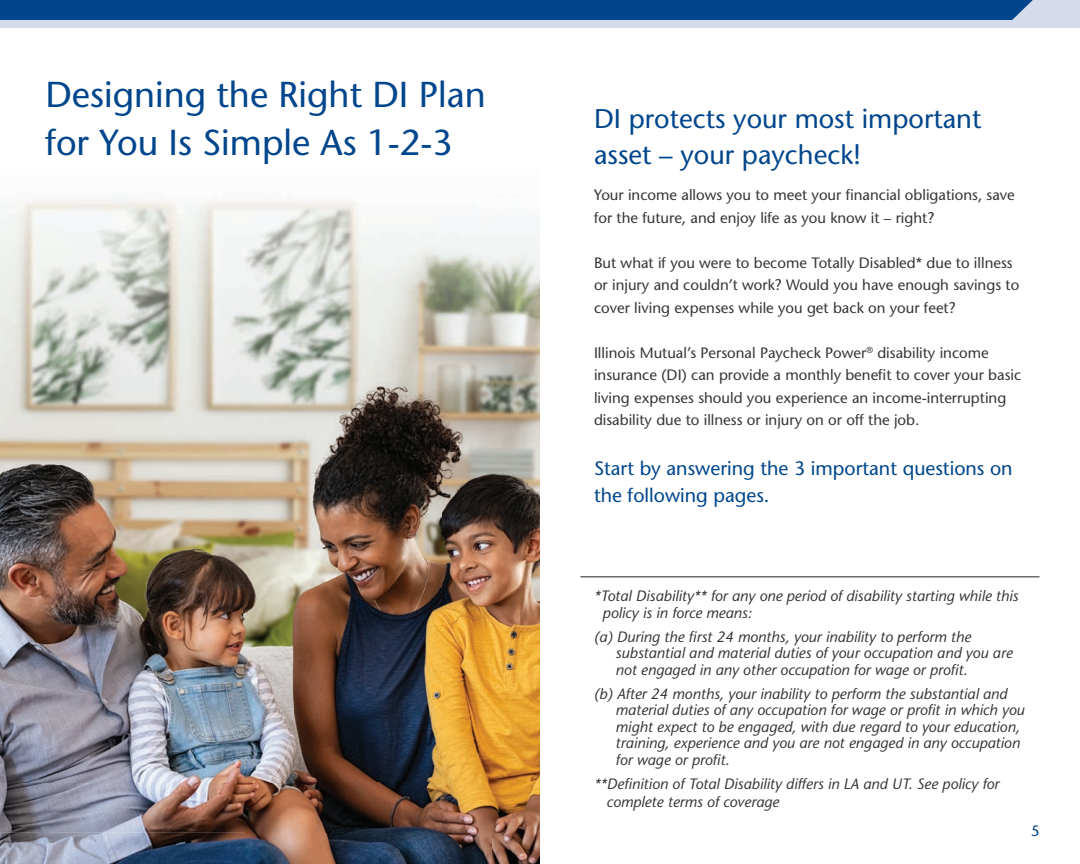
<style>
.page{position:relative;width:1080px;height:864px;background:#fff}
.page>*{position:absolute;margin:0;border:0;box-sizing:border-box;transform-origin:0 0}
.t1{font:500 36px/48px "Stone Sans Std";color:#01468c}
.t2{font:500 27px/36px "Stone Sans Std";color:#01468c}
.t3{font:500 19.5px/27px "Stone Sans Std";color:#01468c}
.t4{font:italic 500 15px/16.5px "Stone Sans Std";color:#363539}
.t5{font:500 15px/22.5px "Stone Sans Std";color:#363539}
.t6{font:500 15px "Stone Sans Std";color:#01468c}
</style>
<div class="page">
<div style="left:0;top:0;width:1080px;height:28px;background:#d6dbeb"></div>
<div style="left:0;top:0;width:1033px;height:20px;background:#01468c"></div>
<hr style="left:580px;top:577px;width:460px;height:1px;background:#231f20">
<img style="left:0;top:196px;width:540px;height:668px">
<svg style="left:41px;top:825px;width:8px;height:11px"></svg>
<h1 class="t1" style="left:45px;top:71px;width:442px">Designing the Right DI Plan for You Is Simple As 1-2-3</h1>
<h2 class="t2" style="left:594px;top:101px;width:389px">DI protects your most important asset – your paycheck!</h2>
<p class="t5" style="left:594px;top:184px;width:422px">Your income allows you to meet your financial obligations, save for the future, and enjoy life as you know it – right?</p>
<p class="t5" style="left:594px;top:251px;width:427px">But what if you were to become Totally Disabled* due to illness or injury and couldn’t work? Would you have enough savings to cover living expenses while you get back on your feet?</p>
<p class="t5" style="left:594px;top:341px;width:429px">Illinois Mutual’s Personal Paycheck Power<sup>®</sup> disability income insurance (DI) can provide a monthly benefit to cover your basic living expenses should you experience an income-interrupting disability due to illness or injury on or off the job.</p>
<h3 class="t3" style="left:594px;top:455px;width:420px">Start by answering the 3 important questions on the following pages.</h3>
<p class="t4" style="left:603px;top:588px;width:417px;text-indent:-9px">*Total Disability** for any one period of disability starting while this policy is in force means:</p>
<p class="t4" style="left:616px;top:628px;width:399px;text-indent:-22px">(a) During the first 24 months, your inability to perform the substantial and material duties of your occupation and you are not engaged in any other occupation for wage or profit.</p>
<p class="t4" style="left:616px;top:685px;width:410px;text-indent:-22px">(b) After 24 months, your inability to perform the substantial and material duties of any occupation for wage or profit in which you might expect to be engaged, with due regard to your education, training, experience and you are not engaged in any occupation for wage or profit.</p>
<p class="t4" style="left:607px;top:775px;width:394px;line-height:18px;text-indent:-13px">**Definition of Total Disability differs in LA and UT. See policy for complete terms of coverage</p>
<p class="t6" style="left:1031px;top:822px;width:10px">5</p>
</div>
